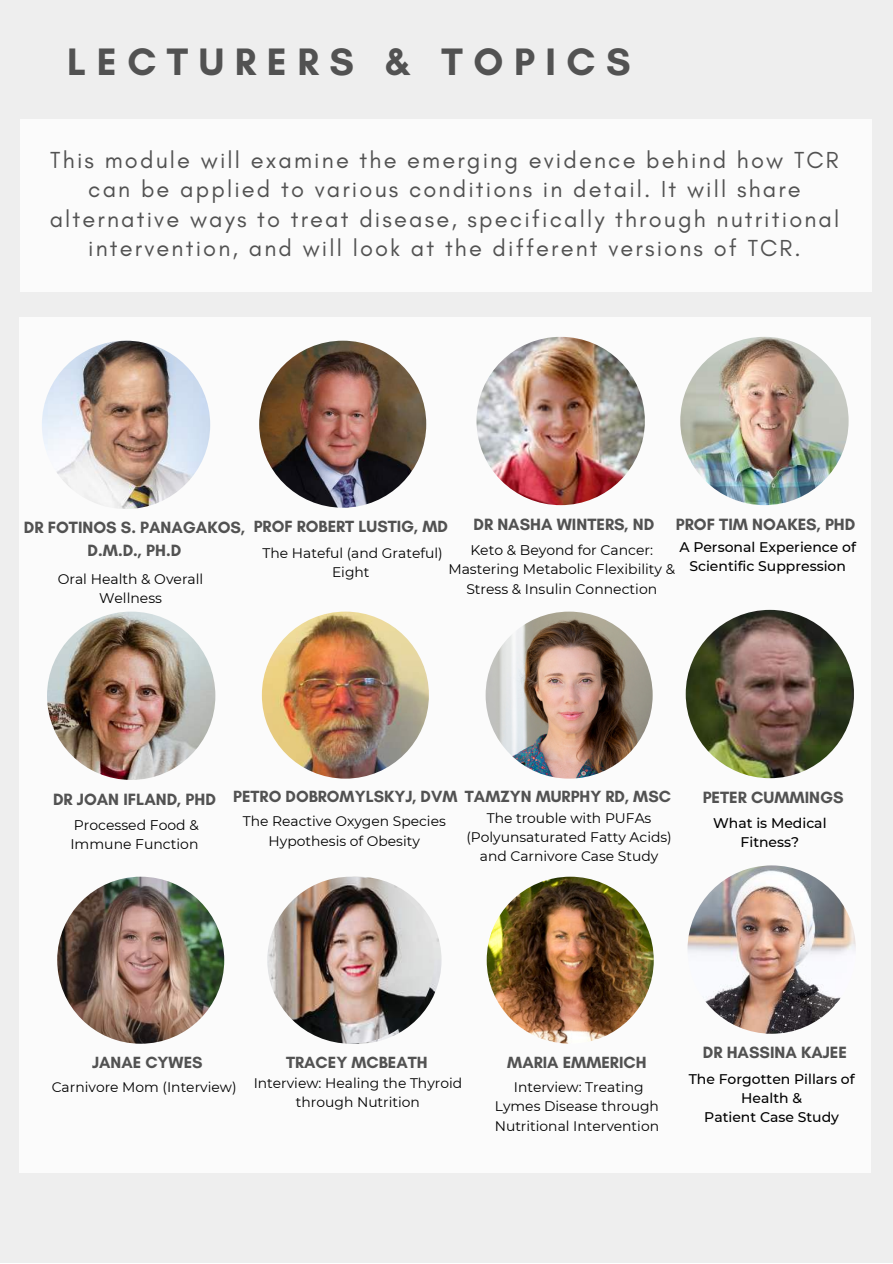
<style>
.page{position:relative;width:893px;height:1264px;background:#fff}
.page>*{position:absolute;margin:0;border:0;box-sizing:border-box;transform-origin:0 0}
.t1{font:700 39px "Glacial Indifference";letter-spacing:.27em;color:#525252}
.t2{font:23.55px/29.2px "Glacial Indifference";letter-spacing:.09em;color:#525252;text-align:center}
.t3{font:700 16.65px/23px "Glacial Indifference";color:#525252;text-align:center}
.t4{font:700 16.5px "Glacial Indifference";color:#525252}
.t5{font:13.95px/19.4px "Montserrat";color:#000;text-align:center}
.t6{font:500 13.95px/19.4px "Montserrat";color:#000;text-align:center}
.t7{font:13.8px/19.2px "Montserrat";color:#000;text-align:center}
</style>
<div class="page">
<div style="left:0;top:0;width:892px;height:1262px;background:#e8e8e8"></div>
<div style="left:20px;top:119px;width:852px;height:172px;background:#fff"></div>
<div style="left:19px;top:317px;width:851px;height:856px;background:#fff"></div>
<img style="left:47px;top:611px;width:168px;height:169px;border-radius:50%">
<img style="left:680px;top:337px;width:168px;height:168px;border-radius:50%">
<img style="left:685px;top:610px;width:169px;height:168px;border-radius:50%">
<img style="left:262px;top:611px;width:167px;height:167px;border-radius:50%">
<img style="left:57px;top:876px;width:167px;height:167px;border-radius:50%">
<img style="left:259px;top:341px;width:167px;height:166px;border-radius:50%">
<img style="left:485px;top:611px;width:167px;height:167px;border-radius:50%">
<img style="left:476px;top:337px;width:168px;height:168px;border-radius:50%">
<img style="left:42px;top:341px;width:168px;height:168px;border-radius:50%">
<img style="left:687px;top:865px;width:168px;height:168px;border-radius:50%">
<img style="left:486px;top:876px;width:167px;height:167px;border-radius:50%">
<img style="left:274px;top:876px;width:167px;height:167px;border-radius:50%">
<img style="left:267px;top:876px;width:167px;height:167px;border-radius:50%">
<h1 class="t1" style="left:67px;top:37px;width:564px">LECTURERS &amp; TOPICS</h1>
<p class="t2" style="left:50px;top:146px;width:791px">This module will examine the emerging evidence behind how TCR can be applied to various conditions in detail. It will share alternative ways to treat disease, specifically through nutritional intervention, and will look at the different versions of TCR.</p>
<p class="t3" style="left:24px;top:515px;width:223px">DR FOTINOS S. PANAGAKOS,<br>D.M.D., PH.D</p>
<p class="t5" style="left:58px;top:569px;width:147px">Oral Health &amp; Overall<br>Wellness</p>
<p class="t3" style="left:473px;top:512px;width:182px">DR NASHA WINTERS, ND</p>
<p class="t5" style="left:448px;top:540px;width:228px">Keto &amp; Beyond for Cancer:<br>Mastering Metabolic Flexibility &amp;<br>Stress &amp; Insulin Connection</p>
<p class="t3" style="left:675px;top:512px;width:181px">PROF TIM NOAKES, PHD</p>
<p class="t6" style="left:679px;top:536px;width:178px">A Personal Experience of<br>Scientific Suppression</p>
<p class="t4" style="left:254px;top:516px;width:196px">PROF ROBERT LUSTIG, MD</p>
<p class="t7" style="left:262px;top:543px;width:182px">The Hateful (and Grateful)<br>Eight</p>
<p class="t3" style="left:53px;top:787px;width:164px">DR JOAN IFLAND, PHD</p>
<p class="t5" style="left:70px;top:814px;width:130px;text-align:left">Processed Food &amp;<br>Immune Function</p>
<p class="t4" style="left:233px;top:785px;width:439px">PETRO DOBROMYLSKYJ, DVM TAMZYN MURPHY RD, MSC</p>
<p class="t7" style="left:243px;top:811px;width:204px">The Reactive Oxygen Species<br>Hypothesis of Obesity</p>
<p class="t7" style="left:466px;top:807px;width:207px">The trouble with PUFAs (Polyunsaturated Fatty Acids) and Carnivore Case Study</p>
<p class="t3" style="left:702px;top:785px;width:142px">PETER CUMMINGS</p>
<p class="t6" style="left:713px;top:812px;width:115px">What is Medical<br>Fitness?</p>
<p class="t4" style="left:92px;top:1052px;width:112px">JANAE CYWES</p>
<p class="t7" style="left:52px;top:1076px;width:186px">Carnivore Mom (Interview)</p>
<p class="t4" style="left:286px;top:1051px;width:143px">TRACEY MCBEATH</p>
<p class="t7" style="left:254px;top:1072px;width:210px">Interview: Healing the Thyroid through Nutrition</p>
<p class="t4" style="left:507px;top:1052px;width:141px">MARIA EMMERICH</p>
<p class="t7" style="left:494px;top:1076px;width:166px">Interview: Treating<br>Lymes Disease through<br>Nutritional Intervention</p>
<p class="t3" style="left:702px;top:1041px;width:146px">DR HASSINA KAJEE</p>
<p class="t6" style="left:688px;top:1068px;width:167px">The Forgotten Pillars of<br>Health &amp;<br>Patient Case Study</p>
</div>
